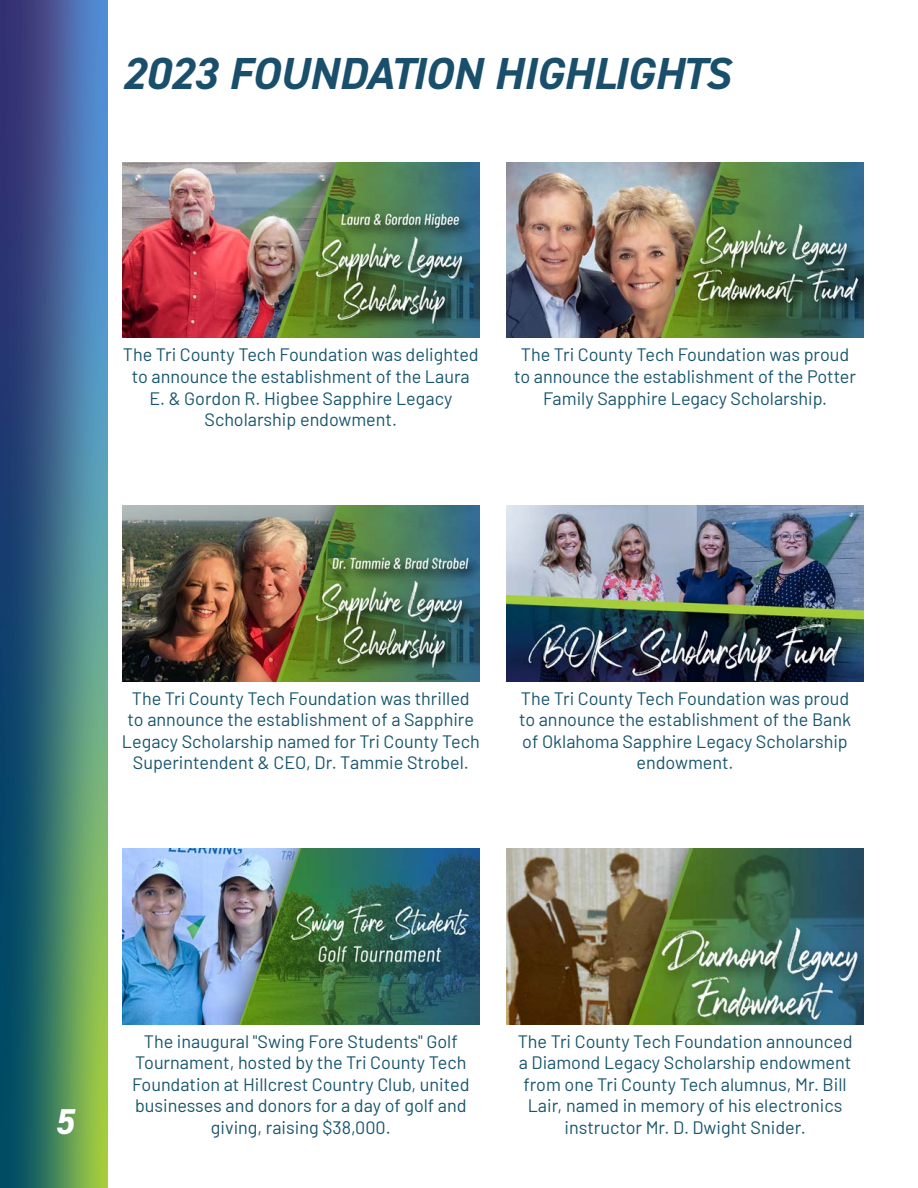
<style>
.page{position:relative;width:918px;height:1188px;background:#fff}
.page>*{position:absolute;margin:0;border:0;box-sizing:border-box;transform-origin:0 0}
.t1{font:italic 700 45px "DIN2014";letter-spacing:-.005em;color:#1a4f6b}
.t2{font:italic 700 36px "DIN2014";color:#fff}
.t3{font:18px/21.6px "Barlow";color:#18556c;text-align:center}
</style>
<div class="page">
<img style="left:0;top:0;width:108px;height:1188px">
<img style="left:506px;top:849px;width:358px;height:176px">
<img style="left:506px;top:162px;width:358px;height:176px">
<img style="left:506px;top:506px;width:358px;height:176px">
<img style="left:122px;top:162px;width:358px;height:176px">
<img style="left:122px;top:506px;width:358px;height:176px">
<img style="left:122px;top:849px;width:358px;height:176px">
<p class="t1" style="left:121px;top:44px;width:610px">2023 FOUNDATION HIGHLIGHTS</p>
<p class="t3" style="left:123px;top:343px;width:357px">The Tri County Tech Foundation was delighted to announce the establishment of the Laura E. &amp; Gordon R. Higbee Sapphire Legacy Scholarship endowment.</p>
<p class="t3" style="left:514px;top:343px;width:344px">The Tri County Tech Foundation was proud to announce the establishment of the Potter<br>Family Sapphire Legacy Scholarship.</p>
<p class="t3" style="left:122px;top:686px;width:359px">The Tri County Tech Foundation was thrilled to announce the establishment of a Sapphire Legacy Scholarship named for Tri County Tech Superintendent &amp; CEO, Dr. Tammie Strobel.</p>
<p class="t3" style="left:519px;top:686px;width:334px">The Tri County Tech Foundation was proud to announce the establishment of the Bank of Oklahoma Sapphire Legacy Scholarship endowment.</p>
<p class="t3" style="left:132px;top:1029px;width:339px">The inaugural "Swing Fore Students" Golf Tournament, hosted by the Tri County Tech Foundation at Hillcrest Country Club, united businesses and donors for a day of golf and</p>
<p class="t2" style="left:54px;top:1098px;width:21px">5</p>
<p class="t3" style="left:211px;top:1115px;width:181px">giving, raising $38,000.</p>
<p class="t3" style="left:518px;top:1029px;width:336px">The Tri County Tech Foundation announced a Diamond Legacy Scholarship endowment from one Tri County Tech alumnus, Mr. Bill Lair, named in memory of his electronics instructor Mr. D. Dwight Snider.</p>
</div>
